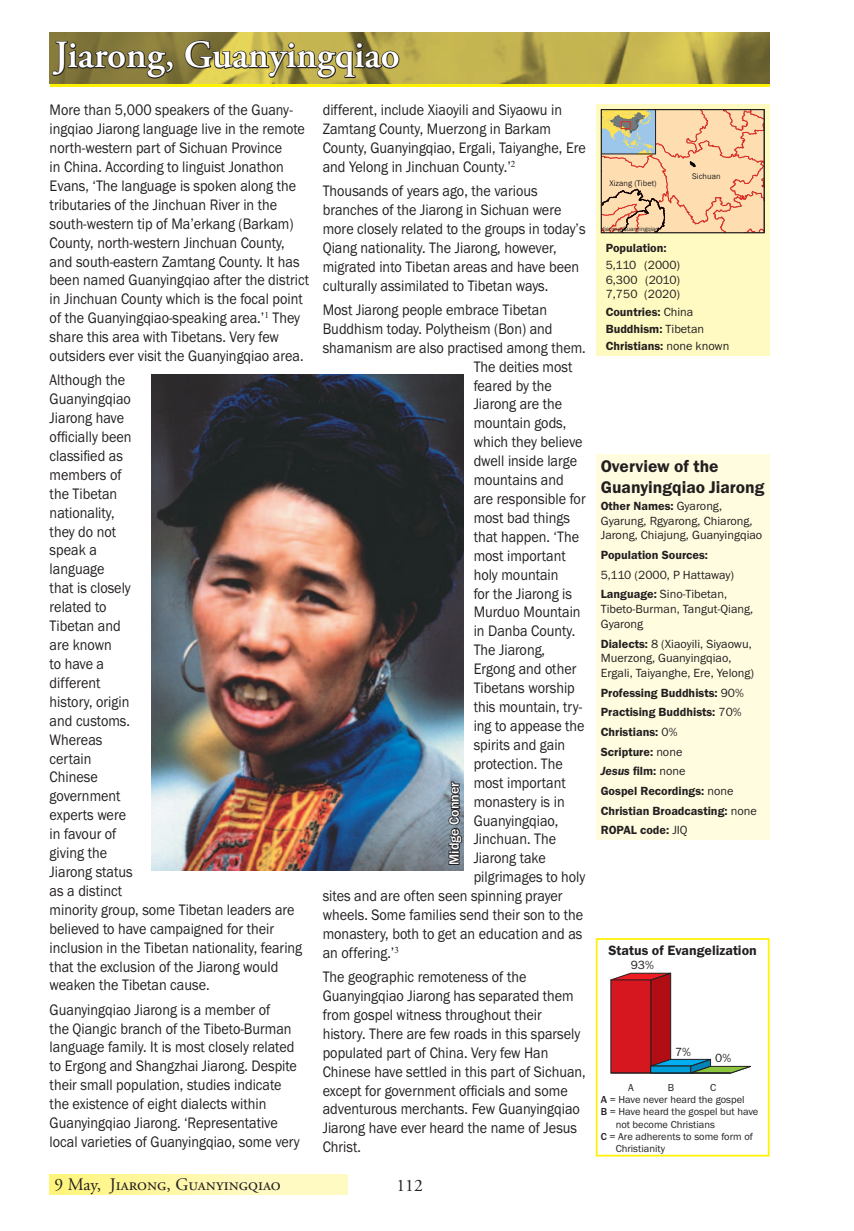
<style>
.page{position:relative;width:854px;height:1231px;background:#fff}
.page>*{position:absolute;margin:0;border:0;box-sizing:border-box;transform-origin:0 0}
.t1{font:600 38.5px "Adobe Garamond Pro";color:#fff}
.t2{font:600 17.5px/21px "Franklin Gothic";color:#231f20}
.t3{font:17.5px "Adobe Garamond Pro";color:#231f20}
.t4{font:15.75px/18.9px "Franklin Gothic";color:#231f20;scale:.9 1}
.t5{font:600 14px "Franklin Gothic";color:#231f20}
.t6{font:500 14px "Franklin Gothic";color:#fff}
.t7{font:12.25px/14.7px "Franklin Gothic";color:#231f20}
.t8{font:600 12.25px/19.6px "Franklin Gothic";color:#231f20}
.t9{font:10.5px "Franklin Gothic";color:#231f20}
.t10{font:8.22px "Franklin Gothic";color:#231f20}
.t11{font:6.3px "Franklin Gothic";color:#231f20}
.s1{font-weight:400}
.s2{font-weight:600}
.s3{font-style:italic}
.s4{font-weight:500}
</style>
<div class="page">
<hr style="left:50px;top:84px;width:719px;height:3px;background:#fff101">
<img style="left:50px;top:32px;width:719px;height:8px">
<svg style="left:50px;top:40px;width:719px;height:44px;background:#9f9144"></svg>
<div style="left:595px;top:104px;width:174px;height:252px;background:#fffac1"></div>
<svg style="left:602px;top:111px;width:160px;height:120px;background:#edcaa4"></svg>
<div style="left:620px;top:121px;width:10px;height:8px;border:1px solid #d72e26"></div>
<div style="left:600px;top:109px;width:164px;height:124px;border:1px solid #231f20"></div>
<div style="left:595px;top:454px;width:174px;height:385px;background:#fffce0"></div>
<div style="left:50px;top:1174px;width:297px;height:20px;background:linear-gradient(to right,#fff583,#fffbd1)"></div>
<div style="left:595px;top:938px;width:174px;height:218px;border:2px solid #fff101"></div>
<svg style="left:610px;top:972px;width:141px;height:101px"></svg>
<img style="left:151px;top:375px;width:312px;height:495px">
<svg style="left:439px;top:780px;width:25px;height:85px;background:#66707a"></svg>
<hr style="left:610px;top:1072px;width:120px;height:1px;background:#231f20">
<h1 class="t1" style="left:55px;top:33px;width:346px">Jiarong, Guanyingqiao</h1>
<p class="t4" style="left:50px;top:100px;width:289px">More than 5,000 speakers of the Guany&shy;ingqiao Jiarong language live in the remote north-western part of Sichuan Province<br>in China. According to linguist Jonathon Evans, ‘The language is spoken along the tributaries of the Jinchuan River in the south-western tip of Ma’erkang (Barkam)<br>County, north-western Jinchuan County, and south-eastern Zamtang County. It has been named Guanyingqiao after the district in Jinchuan County which is the focal point of the Guanyingqiao-speaking area.’<sup>1</sup> They share this area with Tibetans. Very few outsiders ever visit the Guanyingqiao area.</p>
<p class="t4" style="left:50px;top:370px;width:282px">Although the<br>Guanyingqiao<br>Jiarong have<br>officially been<br>classified as<br>members of<br>the Tibetan<br>nationality,<br>they do not<br>speak a<br>language<br>that is closely<br>related to<br>Tibetan and<br>are known<br>to have a<br>different<br>history, origin<br>and customs.<br>Whereas<br>certain<br>Chinese<br>government<br>experts were<br>in favour of<br>giving the<br>Jiarong status<br>as a distinct<br>minority group, some Tibetan leaders are believed to have campaigned for their inclusion in the Tibetan nationality, fearing that the exclusion of the Jiarong would weaken the Tibetan cause.</p>
<p class="t4" style="left:50px;top:999px;width:279px">Guanyingqiao Jiarong is a member of<br>the Qiangic branch of the Tibeto-Burman language family. It is most closely related to Ergong and Shangzhai Jiarong. Despite their small population, studies indicate the existence of eight dialects within Guanyingqiao Jiarong. ‘Representative local varieties of Guanyingqiao, some very</p>
<p class="t3" style="left:55px;top:1173px;width:227px">9 May, JIARONG, GUANYINGQIAO</p>
<p class="t4" style="left:322px;top:100px;width:294px">different, include Xiaoyili and Siyaowu in Zamtang County, Muerzong in Barkam County, Guanyingqiao, Ergali, Taiyanghe, Ere and Yelong in Jinchuan County.’<sup>2</sup></p>
<p class="t4" style="left:322px;top:181px;width:293px">Thousands of years ago, the various branches of the Jiarong in Sichuan were more closely related to the groups in today’s Qiang nationality. The Jiarong, however, migrated into Tibetan areas and have been culturally assimilated to Tibetan ways.</p>
<p class="t4" style="left:322px;top:300px;width:251px">Most Jiarong people embrace Tibetan</p>
<p class="t4" style="left:322px;top:319px;width:257px">Buddhism today. Polytheism (Bon) and</p>
<p class="t4" style="left:322px;top:338px;width:294px">shamanism are also practised among them.</p>
<p class="t4" style="left:473px;top:357px;width:111px">The deities most</p>
<p class="t4" style="left:473px;top:375px;width:88px">feared by the</p>
<p class="t4" style="left:473px;top:394px;width:100px">Jiarong are the</p>
<p class="t4" style="left:473px;top:413px;width:105px">mountain gods,</p>
<p class="t4" style="left:473px;top:432px;width:123px">which they believe</p>
<p class="t4" style="left:473px;top:451px;width:116px">dwell inside large</p>
<p class="t4" style="left:473px;top:470px;width:102px">mountains and</p>
<p class="t4" style="left:473px;top:489px;width:126px">are responsible for</p>
<p class="t4" style="left:473px;top:508px;width:108px">most bad things</p>
<p class="t4" style="left:473px;top:527px;width:119px">that happen. ‘The</p>
<p class="t4" style="left:473px;top:546px;width:104px">most important</p>
<p class="t4" style="left:473px;top:564px;width:96px">holy mountain</p>
<p class="t4" style="left:473px;top:583px;width:111px">for the Jiarong is</p>
<p class="t4" style="left:473px;top:602px;width:120px">Murduo Mountain</p>
<p class="t4" style="left:473px;top:621px;width:114px">in Danba County.</p>
<p class="t4" style="left:473px;top:640px;width:81px">The Jiarong,</p>
<p class="t4" style="left:473px;top:659px;width:116px">Ergong and other</p>
<p class="t4" style="left:473px;top:678px;width:114px">Tibetans worship</p>
<p class="t4" style="left:473px;top:697px;width:122px">this mountain, try-</p>
<p class="t4" style="left:473px;top:716px;width:125px">ing to appease the</p>
<p class="t4" style="left:473px;top:735px;width:103px">spirits and gain</p>
<p class="t4" style="left:473px;top:753px;width:100px">protection. The</p>
<p class="t4" style="left:473px;top:772px;width:104px">most important</p>
<p class="t4" style="left:473px;top:791px;width:103px">monastery is in</p>
<p class="t4" style="left:473px;top:810px;width:96px">Guanyingqiao,</p>
<p class="t4" style="left:473px;top:829px;width:93px">Jinchuan. The</p>
<p class="t4" style="left:473px;top:848px;width:82px">Jiarong take</p>
<p class="t4" style="left:473px;top:867px;width:126px">pilgrimages to holy</p>
<p class="t4" style="left:322px;top:886px;width:268px">sites and are often seen spinning prayer</p>
<p class="t4" style="left:322px;top:905px;width:291px">wheels. Some families send their son to the</p>
<p class="t4" style="left:322px;top:924px;width:290px">monastery, both to get an education and as</p>
<p class="t4" style="left:322px;top:942px;width:86px">an offering.’<sup>3</sup></p>
<p class="t4" style="left:322px;top:967px;width:294px">The geographic remoteness of the Guanyingqiao Jiarong has separated them from gospel witness throughout their history. There are few roads in this sparsely populated part of China. Very few Han Chinese have settled in this part of Sichuan, except for government officials and some adventurous merchants. Few Guanyingqiao Jiarong have ever heard the name of Jesus Christ.</p>
<p class="t6" style="left:445px;top:865px;width:84px;rotate:-90deg">Midge Conner</p>
<p class="t3" style="left:396px;top:1174px;width:28px">112</p>
<p class="t10" style="left:609px;top:178px;width:49px">Xizang (Tibet)</p>
<p class="t11" style="left:602px;top:225px;width:58px">Jiarong Guanyingqiao</p>
<p class="t10" style="left:691px;top:171px;width:30px">Sichuan</p>
<p class="t8" style="left:605px;top:238px;width:62px">Population:</p>
<p class="t7" style="left:605px;top:257px;width:76px;text-align:justify">5,110 (2000)<br>6,300 (2010)<br>7,750 (2020)</p>
<p class="t8" style="left:605px;top:303px;width:125px;line-height:17.2px">Countries: <span class="s1">China<br></span>Buddhism: <span class="s1">Tibetan<br></span>Christians: <span class="s1">none known</span></p>
<p class="t2" style="left:600px;top:455px;width:165px">Overview of the<br>Guanyingqiao Jiarong</p>
<p class="t7" style="left:600px;top:498px;width:163px"><span class="s2">Other Names:</span> Gyarong,<br>Gyarung, Rgyarong, Chiarong,<br>Jarong, Chiajung, Guanyingqiao</p>
<p class="t8" style="left:600px;top:545px;width:109px">Population Sources:</p>
<p class="t7" style="left:600px;top:564px;width:135px;line-height:19.6px">5,110 (2000, P Hattaway)<br><span class="s2">Language:</span> Sino-Tibetan,</p>
<p class="t7" style="left:600px;top:601px;width:154px">Tibeto-Burman, Tangut-Qiang,<br>Gyarong</p>
<p class="t7" style="left:600px;top:636px;width:155px"><span class="s2">Dialects:</span> 8 (Xiaoyili, Siyaowu,<br>Muerzong, Guanyingqiao,<br>Ergali, Taiyanghe, Ere, Yelong)</p>
<p class="t8" style="left:600px;top:682px;width:157px">Professing Buddhists: <span class="s1">90%<br></span>Practising Buddhists: <span class="s1">70%<br></span>Christians: <span class="s1">0%<br></span>Scripture: <span class="s1">none<br></span><span class="s3">Jesus</span> film: <span class="s1">none<br></span>Gospel Recordings: <span class="s1">none<br></span>Christian Broadcasting: <span class="s1">none<br></span>ROPAL code: <span class="s1">JIQ</span></p>
<p class="t5" style="left:608px;top:941px;width:150px">Status of Evangelization</p>
<p class="t7" style="left:630px;top:957px;width:25px">93%</p>
<p class="t7" style="left:674px;top:1043px;width:17px">7%</p>
<p class="t7" style="left:715px;top:1050px;width:17px">0%</p>
<p class="t9" style="left:628px;top:1081px;width:7px">A</p>
<p class="t9" style="left:667px;top:1081px;width:8px">B</p>
<p class="t9" style="left:709px;top:1081px;width:8px">C</p>
<p class="t9" style="left:600px;top:1093px;width:145px"><span class="s4">A</span> = Have never heard the gospel</p>
<p class="t9" style="left:600px;top:1105px;width:159px"><span class="s4">B</span> = Have heard the gospel but have</p>
<p class="t9" style="left:615px;top:1117px;width:101px">not become Christians</p>
<p class="t9" style="left:600px;top:1130px;width:154px"><span class="s4">C</span> = Are adherents to some form of</p>
<p class="t9" style="left:615px;top:1142px;width:51px">Christianity</p>
</div>
